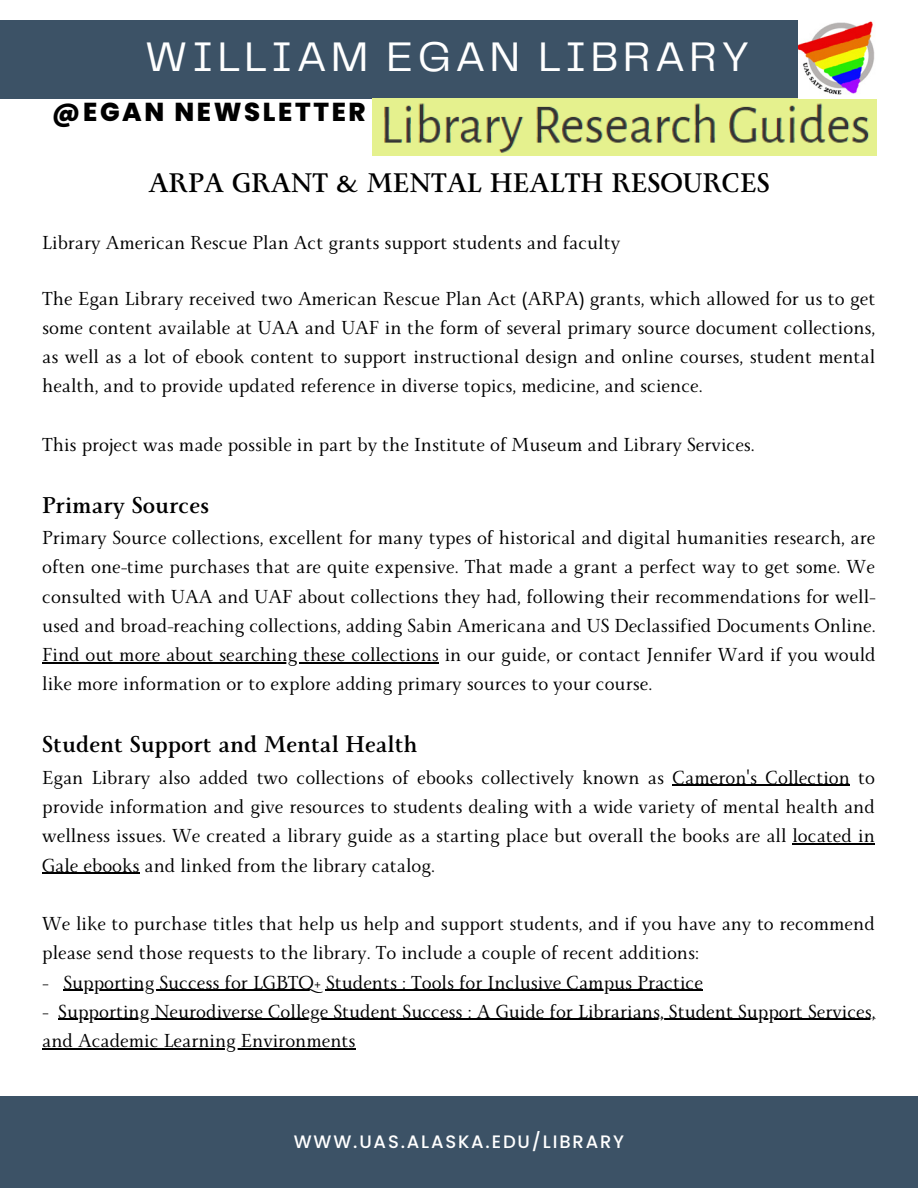
<style>
.page{position:relative;width:918px;height:1188px;background:#fff}
.page>*{position:absolute;margin:0;border:0;box-sizing:border-box;transform-origin:0 0}
.t1{font:42.9px "Telegraf";letter-spacing:.1em;color:#fff}
.t2{font:700 30px "Monterchi Serif";color:#000}
.t3{font:800 25.95px "Poppins";letter-spacing:.1em;color:#000}
.t4{font:700 25.5px "Monterchi Serif";color:#000}
.t5{font:21px/29.2px "Monterchi Serif";color:#000;text-align:justify}
.t6{font:500 18px "Poppins";letter-spacing:.1em;color:#fff}
</style>
<div class="page">
<div style="left:0;top:1096px;width:918px;height:92px;background:#3c5266"></div>
<div style="left:0;top:20px;width:799px;height:79px;background:#3c5266"></div>
<img style="left:372px;top:98px;width:504px;height:57px">
<img style="left:799px;top:21px;width:76px;height:74px">
<hr style="left:42px;top:662px;width:397px;height:1px;background:#000">
<hr style="left:673px;top:785px;width:177px;height:1px;background:#000">
<hr style="left:793px;top:843px;width:82px;height:2px;background:#000">
<hr style="left:42px;top:873px;width:97px;height:1px;background:#000">
<hr style="left:63px;top:990px;width:640px;height:1px;background:#000">
<hr style="left:58px;top:1019px;width:818px;height:1px;background:#000">
<hr style="left:42px;top:1048px;width:314px;height:1px;background:#000">
<h1 class="t1" style="left:145px;top:38px;width:606px">WILLIAM EGAN LIBRARY</h1>
<p class="t3" style="left:52px;top:93px;width:315px">@EGAN NEWSLETTER</p>
<h2 class="t2" style="left:148px;top:168px;width:623px">ARPA GRANT &amp; MENTAL HEALTH RESOURCES</h2>
<p class="t5" style="left:42px;top:232px;width:580px">Library American Rescue Plan Act grants support students and faculty</p>
<p class="t5" style="left:42px;top:287px;width:835px">The Egan Library received two American Rescue Plan Act (ARPA) grants, which allowed for us to get some content available at UAA and UAF in the form of several primary source document collections, as well as a lot of ebook content to support instructional design and online courses, student mental health, and to provide updated reference in diverse topics, medicine, and science.</p>
<p class="t5" style="left:42px;top:433px;width:714px">This project was made possible in part by the Institute of Museum and Library Services.</p>
<p class="t4" style="left:42px;top:492px;width:168px">Primary Sources</p>
<p class="t5" style="left:42px;top:526px;width:835px">Primary Source collections, excellent for many types of historical and digital humanities research, are often one-time purchases that are quite expensive. That made a grant a perfect way to get some. We consulted with UAA and UAF about collections they had, following their recommendations for well&shy;used and broad-reaching collections, adding Sabin Americana and US Declassified Documents Online.<br>Find out more about searching these collections in our guide, or contact Jennifer Ward if you would like more information or to explore adding primary sources to your course.</p>
<p class="t4" style="left:42px;top:732px;width:377px">Student Support and Mental Health</p>
<p class="t5" style="left:42px;top:766px;width:834px">Egan Library also added two collections of ebooks collectively known as Cameron's Collection to provide information and give resources to students dealing with a wide variety of mental health and wellness issues. We created a library guide as a starting place but overall the books are all located in Gale ebooks and linked from the library catalog.</p>
<p class="t5" style="left:42px;top:912px;width:834px">We like to purchase titles that help us help and support students, and if you have any to recommend please send those requests to the library. To include a couple of recent additions:</p>
<p class="t5" style="left:42px;top:971px;width:662px">- Supporting Success for LGBTQ+ Students : Tools for Inclusive Campus Practice</p>
<p class="t5" style="left:42px;top:1000px;width:835px">- Supporting Neurodiverse College Student Success : A Guide for Librarians, Student Support Services, and Academic Learning Environments</p>
<p class="t6" style="left:294px;top:1129px;width:332px">WWW.UAS.ALASKA.EDU/LIBRARY</p>
</div>
